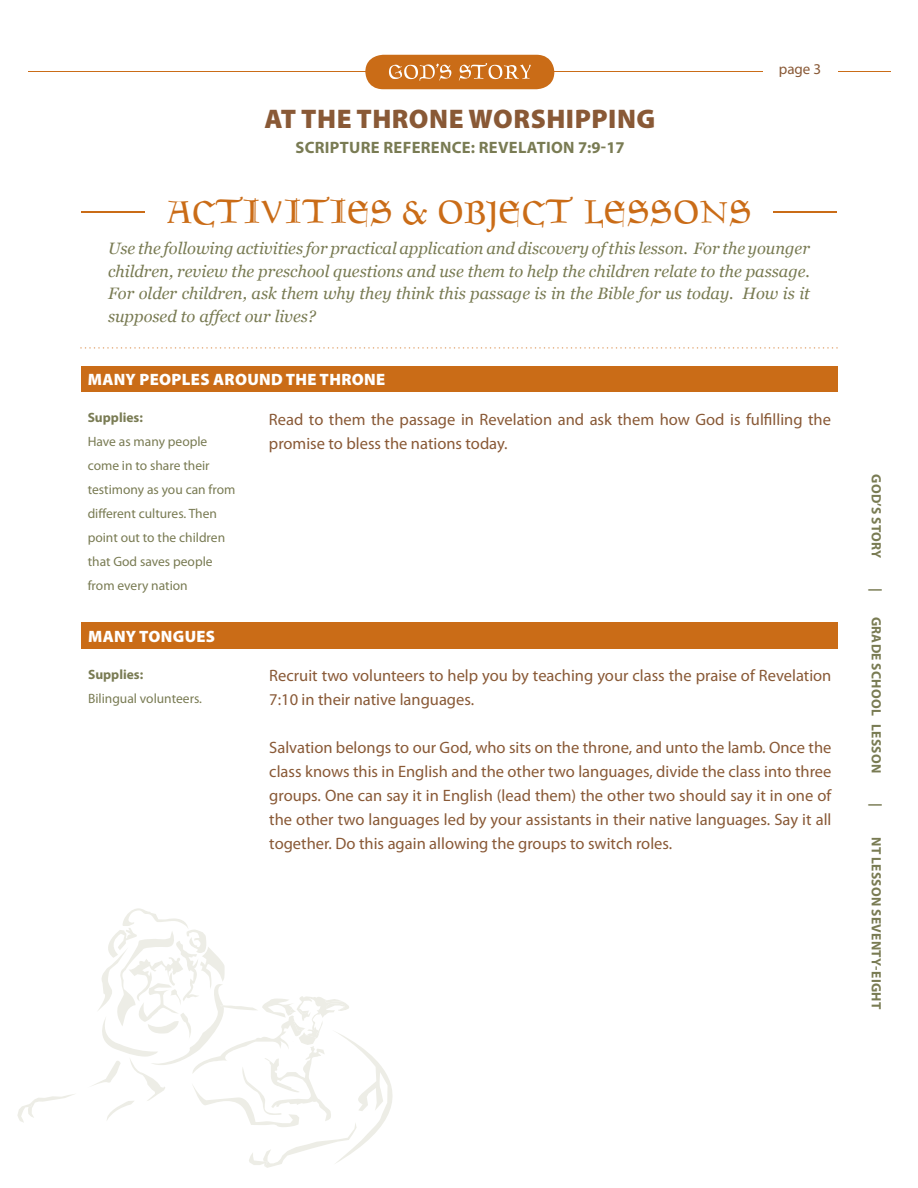
<style>
.page{position:relative;width:918px;height:1188px;background:#fff}
.page>*{position:absolute;margin:0;border:0;box-sizing:border-box;transform-origin:0 0}
.t1{font:45px "Goudament";color:#ca6c17}
.t2{font:900 27px "Myriad Pro";letter-spacing:.02em;color:#895936}
.t3{font:16.5px/24px "Myriad Pro";color:#895936}
.t4{font:italic 16.5px/22.5px "Georgia";color:#797b53;text-align:justify}
.t5{font:900 16.5px "Myriad Pro";letter-spacing:.02em;color:#fff}
.t6{font:700 16.5px "Myriad Pro";letter-spacing:.02em;color:#797b53}
.t7{font:15px "Myriad Pro";color:#895936}
.t8{font:13.5px/24px "Myriad Pro";color:#797b53}
.t9{font:700 13.5px "Myriad Pro";letter-spacing:.02em;color:#797b53}
.t10{font:700 13.5px "Myriad Pro";color:#797b53}
</style>
<div class="page">
<svg style="left:92px;top:908px;width:301px;height:260px"></svg>
<svg style="left:17px;top:1094px;width:57px;height:29px"></svg>
<hr style="left:29px;top:72px;width:862px;height:1px;background:#ca6c17">
<svg style="left:365px;top:55px;width:189px;height:34px"></svg>
<div style="left:763px;top:63px;width:74px;height:23px;background:#fff"></div>
<hr style="left:81px;top:212px;width:756px;height:1px;background:#ca6c17">
<div style="left:145px;top:190px;width:628px;height:48px;background:#fff"></div>
<svg style="left:80px;top:347px;width:758px;height:2px"></svg>
<div style="left:82px;top:367px;width:755px;height:24px;background:#ca6c17"></div>
<hr style="left:836px;top:368px;width:2px;height:22px;background:#ca6c17">
<hr style="left:81px;top:366px;width:162px;height:2px;background:#ca6c17">
<svg style="left:81px;top:368px;width:1px;height:22px"></svg>
<hr style="left:243px;top:366px;width:20px;height:2px;background:#ca6c17">
<hr style="left:263px;top:366px;width:575px;height:2px;background:#ca6c17">
<hr style="left:81px;top:390px;width:162px;height:2px;background:#ca6c17">
<hr style="left:243px;top:390px;width:20px;height:2px;background:#ca6c17">
<hr style="left:263px;top:390px;width:575px;height:2px;background:#ca6c17">
<div style="left:82px;top:623px;width:755px;height:25px;background:#ca6c17"></div>
<svg style="left:837px;top:624px;width:1px;height:23px"></svg>
<hr style="left:81px;top:622px;width:162px;height:2px;background:#ca6c17">
<hr style="left:81px;top:624px;width:2px;height:23px;background:#ca6c17">
<hr style="left:243px;top:622px;width:20px;height:2px;background:#ca6c17">
<hr style="left:263px;top:622px;width:575px;height:2px;background:#ca6c17">
<hr style="left:81px;top:647px;width:162px;height:1px;background:#ca6c17">
<hr style="left:263px;top:647px;width:575px;height:1px;background:#ca6c17">
<h2 class="t2" style="left:265px;top:104px;width:392px">AT THE THRONE WORSHIPPING</h2>
<p class="t6" style="left:295px;top:138px;width:331px">SCRIPTURE REFERENCE: REVELATION 7:9-17</p>
<p class="t7" style="left:779px;top:61px;width:44px">page 3</p>
<h1 class="t1" style="left:167px;top:197px;width:586px">ACTIVITIES &amp; OBJECT LESSONS</h1>
<p class="t4" style="left:108px;top:237px;width:704px">Use the following activities for practical application and discovery of this lesson. For the younger children, review the preschool questions and use them to help the children relate to the passage.<br>For older children, ask them why they think this passage is in the Bible for us today. How is it supposed to affect our lives?</p>
<p class="t5" style="left:88px;top:370px;width:299px">MANY PEOPLES AROUND THE THRONE</p>
<p class="t10" style="left:88px;top:410px;width:57px">Supplies:</p>
<p class="t8" style="left:88px;top:430px;width:149px">Have as many people come in to share their testimony as you can from different cultures. Then point out to the children that God saves people from every nation</p>
<p class="t3" style="left:269px;top:407px;width:564px">Read to them the passage in Revelation and ask them how God is fulfilling the promise to bless the nations today.</p>
<p class="t5" style="left:88px;top:627px;width:128px">MANY TONGUES</p>
<p class="t10" style="left:88px;top:667px;width:57px">Supplies:</p>
<p class="t8" style="left:88px;top:686px;width:116px">Bilingual volunteers.</p>
<p class="t3" style="left:269px;top:664px;width:564px">Recruit two volunteers to help you by teaching your class the praise of Revelation<br>7:10 in their native languages.</p>
<p class="t3" style="left:269px;top:736px;width:564px;text-align:justify">Salvation belongs to our God, who sits on the throne, and unto the lamb. Once the class knows this in English and the other two languages, divide the class into three groups. One can say it in English (lead them) the other two should say it in one of the other two languages led by your assistants in their native languages. Say it all together. Do this again allowing the groups to switch roles.</p>
<p class="t9" style="left:884px;top:474px;width:85px;rotate:90deg">GOD’S STORY</p>
<p class="t9" style="left:884px;top:588px;width:5px;rotate:90deg">|</p>
<p class="t9" style="left:884px;top:617px;width:158px;rotate:90deg">GRADE SCHOOL LESSON</p>
<p class="t9" style="left:884px;top:803px;width:5px;rotate:90deg">|</p>
<p class="t9" style="left:884px;top:837px;width:173px;rotate:90deg">NT LESSON SEVENTY-EIGHT</p>
</div>
